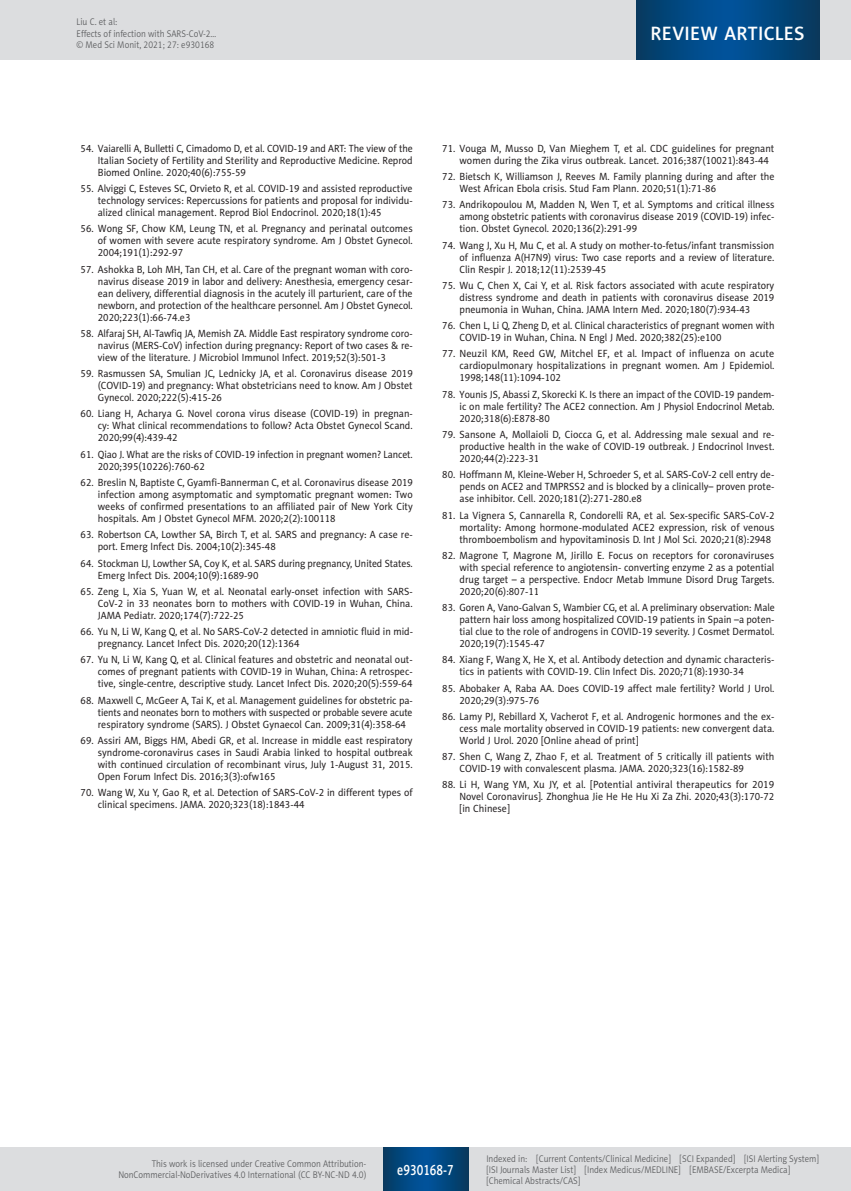
<style>
.page{position:relative;width:851px;height:1191px;background:#fff}
.page>*{position:absolute;margin:0;border:0;box-sizing:border-box;transform-origin:0 0}
.t1{font:19.5px "Naomi Sans EFN Medium";letter-spacing:.015em;color:#fff}
.t2{font:15px "Naomi Sans EFN Medium";color:#fff;scale:.8 1}
.MSM_Referencje_punkt{font:10.5px/12px "Naomi Sans EFN";color:#231f20;text-align:justify;scale:.95 1}
.MSM_Referencje_punkt-2{font:10.5px/12px "Naomi Sans EFN";color:#231f20;text-align:justify;scale:.94 1}
.MSM_Referencje_punkt-3{font:10.5px/12px "Naomi Sans EFN";color:#231f20;text-align:justify;scale:.96 1}
.MSM_Referencje_punkt-4{font:10.5px/12px "Naomi Sans EFN";color:#231f20;scale:.93 1}
.MSM_Referencje_punkt-5{font:10.5px/12px "Naomi Sans EFN";color:#231f20;text-align:justify}
.t3{font:9.75px/11.2px "Naomi Sans EFN Light";color:#57585a;scale:.9 1}
</style>
<div class="page">
<div style="left:0;top:1148px;width:850px;height:43px;background:#dcdddf"></div>
<svg style="left:383px;top:1147px;width:85px;height:43px;background:#02477e"></svg>
<div style="left:0;top:0;width:850px;height:60px;background:#dcdddf"></div>
<svg style="left:636px;top:0;width:183px;height:60px;background:#02477e"></svg>
<p class="t3" style="left:77px;top:16px;width:157px">Liu C. et al:<br>Effects of infection with SARS-CoV-2… © Med Sci Monit, 2021; 27: e930168</p>
<h1 class="t1" style="left:650px;top:22px;width:155px">REVIEW ARTICLES</h1>
<p class="MSM_Referencje_punkt-2" style="left:98px;top:142px;width:336px;text-indent:-17px">54. Vaiarelli A, Bulletti C, Cimadomo D, et al. COVID-19 and ART: The view of the Italian Society of Fertility and Sterility and Reproductive Medicine. Reprod Biomed Online. 2020;40(6):755-59</p>
<p class="MSM_Referencje_punkt" style="left:98px;top:183px;width:333px;text-indent:-17px">55. Alviggi C, Esteves SC, Orvieto R, et al. COVID-19 and assisted reproductive technology services: Repercussions for patients and proposal for individu&shy;alized clinical management. Reprod Biol Endocrinol. 2020;18(1):45</p>
<p class="MSM_Referencje_punkt" style="left:98px;top:223px;width:333px;text-indent:-17px">56. Wong SF, Chow KM, Leung TN, et al. Pregnancy and perinatal outcomes of women with severe acute respiratory syndrome. Am J Obstet Gynecol.<br>2004;191(1):292-97</p>
<p class="MSM_Referencje_punkt" style="left:98px;top:263px;width:333px;text-indent:-17px">57. Ashokka B, Loh MH, Tan CH, et al. Care of the pregnant woman with coro&shy;navirus disease 2019 in labor and delivery: Anesthesia, emergency cesar&shy;ean delivery, differential diagnosis in the acutely ill parturient, care of the newborn, and protection of the healthcare personnel. Am J Obstet Gynecol.<br>2020;223(1):66-74.e3</p>
<p class="MSM_Referencje_punkt-2" style="left:98px;top:327px;width:336px;text-indent:-17px">58. Alfaraj SH, Al-Tawfiq JA, Memish ZA. Middle East respiratory syndrome coro&shy;navirus (MERS-CoV) infection during pregnancy: Report of two cases &amp; re&shy;view of the literature. J Microbiol Immunol Infect. 2019;52(3):501-3</p>
<p class="MSM_Referencje_punkt" style="left:98px;top:368px;width:333px;text-indent:-17px">59. Rasmussen SA, Smulian JC, Lednicky JA, et al. Coronavirus disease 2019 (COVID-19) and pregnancy: What obstetricians need to know. Am J Obstet Gynecol. 2020;222(5):415-26</p>
<p class="MSM_Referencje_punkt" style="left:98px;top:408px;width:333px;text-indent:-17px">60. Liang H, Acharya G. Novel corona virus disease (COVID-19) in pregnan&shy;cy: What clinical recommendations to follow? Acta Obstet Gynecol Scand.<br>2020;99(4):439-42</p>
<p class="MSM_Referencje_punkt-4" style="left:98px;top:448px;width:340px;text-indent:-17px">61. Qiao J. What are the risks of COVID-19 infection in pregnant women? Lancet.<br>2020;395(10226):760-62</p>
<p class="MSM_Referencje_punkt-2" style="left:98px;top:476px;width:336px;text-indent:-17px">62. Breslin N, Baptiste C, Gyamfi-Bannerman C, et al. Coronavirus disease 2019 infection among asymptomatic and symptomatic pregnant women: Two weeks of confirmed presentations to an affiliated pair of New York City hospitals. Am J Obstet Gynecol MFM. 2020;2(2):100118</p>
<p class="MSM_Referencje_punkt" style="left:98px;top:529px;width:333px;text-indent:-17px">63. Robertson CA, Lowther SA, Birch T, et al. SARS and pregnancy: A case re&shy;port. Emerg Infect Dis. 2004;10(2):345-48</p>
<p class="MSM_Referencje_punkt-4" style="left:98px;top:557px;width:340px;text-indent:-17px">64. Stockman LJ, Lowther SA, Coy K, et al. SARS during pregnancy, United States.<br>Emerg Infect Dis. 2004;10(9):1689-90</p>
<p class="MSM_Referencje_punkt" style="left:98px;top:585px;width:333px;text-indent:-17px">65. Zeng L, Xia S, Yuan W, et al. Neonatal early-onset infection with SARS-CoV-2 in 33 neonates born to mothers with COVID-19 in Wuhan, China.<br>JAMA Pediatr. 2020;174(7):722-25</p>
<p class="MSM_Referencje_punkt" style="left:98px;top:625px;width:333px;text-indent:-17px">66. Yu N, Li W, Kang Q, et al. No SARS-CoV-2 detected in amniotic fluid in mid&shy;pregnancy. Lancet Infect Dis. 2020;20(12):1364</p>
<p class="MSM_Referencje_punkt" style="left:98px;top:654px;width:333px;text-indent:-17px">67. Yu N, Li W, Kang Q, et al. Clinical features and obstetric and neonatal out&shy;comes of pregnant patients with COVID-19 in Wuhan, China: A retrospec&shy;tive, single-centre, descriptive study. Lancet Infect Dis. 2020;20(5):559-64</p>
<p class="MSM_Referencje_punkt" style="left:98px;top:694px;width:333px;text-indent:-17px">68. Maxwell C, McGeer A, Tai K, et al. Management guidelines for obstetric pa&shy;tients and neonates born to mothers with suspected or probable severe acute respiratory syndrome (SARS). J Obstet Gynaecol Can. 2009;31(4):358-64</p>
<p class="MSM_Referencje_punkt" style="left:98px;top:734px;width:333px;text-indent:-17px">69. Assiri AM, Biggs HM, Abedi GR, et al. Increase in middle east respiratory syndrome-coronavirus cases in Saudi Arabia linked to hospital outbreak with continued circulation of recombinant virus, July 1-August 31, 2015.<br>Open Forum Infect Dis. 2016;3(3):ofw165</p>
<p class="MSM_Referencje_punkt" style="left:98px;top:786px;width:333px;text-indent:-17px">70. Wang W, Xu Y, Gao R, et al. Detection of SARS-CoV-2 in different types of clinical specimens. JAMA. 2020;323(18):1843-44</p>
<p class="MSM_Referencje_punkt" style="left:459px;top:142px;width:333px;text-indent:-17px">71. Vouga M, Musso D, Van Mieghem T, et al. CDC guidelines for pregnant women during the Zika virus outbreak. Lancet. 2016;387(10021):843-44</p>
<p class="MSM_Referencje_punkt" style="left:459px;top:171px;width:333px;text-indent:-17px">72. Bietsch K, Williamson J, Reeves M. Family planning during and after the<br>West African Ebola crisis. Stud Fam Plann. 2020;51(1):71-86</p>
<p class="MSM_Referencje_punkt" style="left:459px;top:199px;width:333px;text-indent:-17px">73. Andrikopoulou M, Madden N, Wen T, et al. Symptoms and critical illness among obstetric patients with coronavirus disease 2019 (COVID-19) infec&shy;tion. Obstet Gynecol. 2020;136(2):291-99</p>
<p class="MSM_Referencje_punkt" style="left:459px;top:239px;width:333px;text-indent:-17px">74. Wang J, Xu H, Mu C, et al. A study on mother-to-fetus/infant transmission of influenza A(H7N9) virus: Two case reports and a review of literature.<br>Clin Respir J. 2018;12(11):2539-45</p>
<p class="MSM_Referencje_punkt" style="left:459px;top:279px;width:333px;text-indent:-17px">75. Wu C, Chen X, Cai Y, et al. Risk factors associated with acute respiratory distress syndrome and death in patients with coronavirus disease 2019 pneumonia in Wuhan, China. JAMA Intern Med. 2020;180(7):934-43</p>
<p class="MSM_Referencje_punkt-2" style="left:459px;top:320px;width:336px;text-indent:-17px">76. Chen L, Li Q, Zheng D, et al. Clinical characteristics of pregnant women with<br>COVID-19 in Wuhan, China. N Engl J Med. 2020;382(25):e100</p>
<p class="MSM_Referencje_punkt-5" style="left:459px;top:348px;width:316px;text-indent:-17px">77. Neuzil KM, Reed GW, Mitchel EF, et al. Impact of influenza on acute cardiopulmonary hospitalizations in pregnant women. Am J Epidemiol.<br>1998;148(11):1094-102</p>
<p class="MSM_Referencje_punkt-2" style="left:459px;top:388px;width:336px;text-indent:-17px">78. Younis JS, Abassi Z, Skorecki K. Is there an impact of the COVID-19 pandem&shy;ic on male fertility? The ACE2 connection. Am J Physiol Endocrinol Metab.<br>2020;318(6):E878-80</p>
<p class="MSM_Referencje_punkt" style="left:459px;top:428px;width:333px;text-indent:-17px">79. Sansone A, Mollaioli D, Ciocca G, et al. Addressing male sexual and re&shy;productive health in the wake of COVID-19 outbreak. J Endocrinol Invest.<br>2020;44(2):223-31</p>
<p class="MSM_Referencje_punkt" style="left:459px;top:469px;width:333px;text-indent:-17px">80. Hoffmann M, Kleine-Weber H, Schroeder S, et al. SARS-CoV-2 cell entry de&shy;pends on ACE2 and TMPRSS2 and is blocked by a clinically– proven prote&shy;ase inhibitor. Cell. 2020;181(2):271-280.e8</p>
<p class="MSM_Referencje_punkt" style="left:459px;top:509px;width:333px;text-indent:-17px">81. La Vignera S, Cannarella R, Condorelli RA, et al. Sex-specific SARS-CoV-2 mortality: Among hormone-modulated ACE2 expression, risk of venous thromboembolism and hypovitaminosis D. Int J Mol Sci. 2020;21(8):2948</p>
<p class="MSM_Referencje_punkt-3" style="left:459px;top:549px;width:329px;text-indent:-17px">82. Magrone T, Magrone M, Jirillo E. Focus on receptors for coronaviruses with special reference to angiotensin- converting enzyme 2 as a potential drug target – a perspective. Endocr Metab Immune Disord Drug Targets.<br>2020;20(6):807-11</p>
<p class="MSM_Referencje_punkt-2" style="left:459px;top:601px;width:337px;text-indent:-17px">83. Goren A, Vano-Galvan S, Wambier CG, et al. A preliminary observation: Male pattern hair loss among hospitalized COVID-19 patients in Spain –a poten&shy;tial clue to the role of androgens in COVID-19 severity. J Cosmet Dermatol.<br>2020;19(7):1545-47</p>
<p class="MSM_Referencje_punkt" style="left:459px;top:654px;width:333px;text-indent:-17px">84. Xiang F, Wang X, He X, et al. Antibody detection and dynamic characteris&shy;tics in patients with COVID-19. Clin Infect Dis. 2020;71(8):1930-34</p>
<p class="MSM_Referencje_punkt" style="left:459px;top:682px;width:333px;text-indent:-17px">85. Abobaker A, Raba AA. Does COVID-19 affect male fertility? World J Urol.<br>2020;29(3):975-76</p>
<p class="MSM_Referencje_punkt" style="left:459px;top:710px;width:333px;text-indent:-17px">86. Lamy PJ, Rebillard X, Vacherot F, et al. Androgenic hormones and the ex&shy;cess male mortality observed in COVID-19 patients: new convergent data.<br>World J Urol. 2020 [Online ahead of print]</p>
<p class="MSM_Referencje_punkt" style="left:459px;top:750px;width:333px;text-indent:-17px">87. Shen C, Wang Z, Zhao F, et al. Treatment of 5 critically ill patients with<br>COVID-19 with convalescent plasma. JAMA. 2020;323(16):1582-89</p>
<p class="MSM_Referencje_punkt-3" style="left:459px;top:779px;width:329px;text-indent:-17px">88. Li H, Wang YM, Xu JY, et al. [Potential antiviral therapeutics for 2019<br>Novel Coronavirus]. Zhonghua Jie He He Hu Xi Za Zhi. 2020;43(3):170-72 [in Chinese]</p>
<p class="t3" style="left:118px;top:1158px;width:277px;text-align:right">This work is licensed under Creative Common Attribution-<br>NonCommercial-NoDerivatives 4.0 International (CC BY-NC-ND 4.0)</p>
<h2 class="t2" style="left:397px;top:1160px;width:72px">e930168-7</h2>
<p class="t3" style="left:486px;top:1152px;width:371px">Indexed in: [Current Contents/Clinical Medicine] [SCI Expanded] [ISI Alerting System] [ISI Journals Master List] [Index Medicus/MEDLINE] [EMBASE/Excerpta Medica] [Chemical Abstracts/CAS]</p>
</div>
